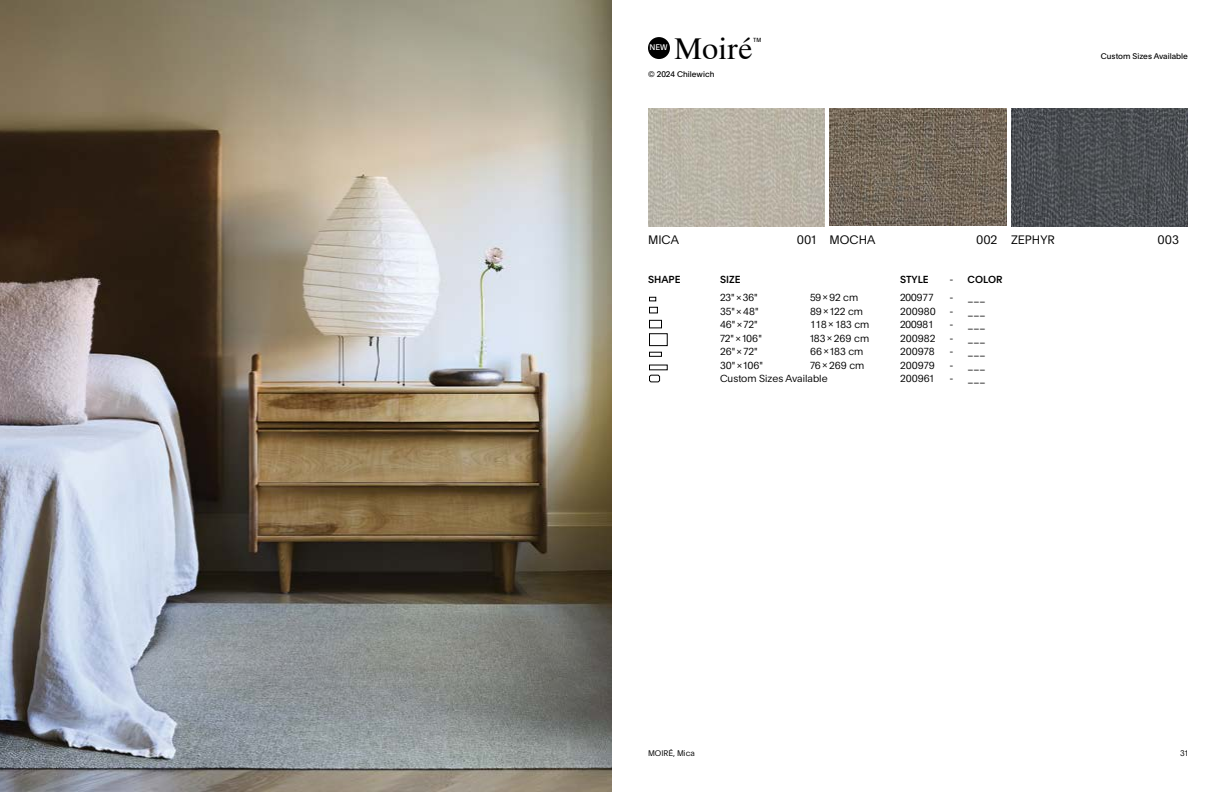
<style>
.page{position:relative;width:1224px;height:792px;background:#fff}
.page>*{position:absolute;margin:0;border:0;box-sizing:border-box;transform-origin:0 0}
.t1{font:30px "Dutch 801 BT";color:#000}
.t2{font:300 12px "Plain";color:#000}
.t3{font:300 10px "Plain";color:#000}
.t4{font:500 10px "Plain";color:#000}
.t5{font:8px "Plain";color:#000}
.t6{font:300 8px "Plain";color:#000}
.t7{font:8px "Plain";color:#fff}
.s1{font-weight:300}
</style>
<div class="page">
<img style="left:648px;top:108px;width:177px;height:118px">
<img style="left:1011px;top:108px;width:177px;height:118px">
<img style="left:830px;top:108px;width:176px;height:118px">
<img style="left:0;top:0;width:612px;height:792px">
<svg style="left:649px;top:297px;width:7px;height:4px"></svg>
<div style="left:649px;top:307px;width:9px;height:6px;border:1px solid #000"></div>
<div style="left:649px;top:320px;width:13px;height:8px;border:1px solid #000"></div>
<div style="left:649px;top:334px;width:18px;height:12px;border:1px solid #000"></div>
<div style="left:649px;top:352px;width:13px;height:5px;border:1px solid #000"></div>
<svg style="left:649px;top:375px;width:11px;height:7px"></svg>
<div style="left:648px;top:37px;width:22px;height:22px;background:#000;border-radius:50%"></div>
<p class="t7" style="left:650px;top:42px;width:20px">NEW</p>
<h1 class="t1" style="left:674px;top:30px;width:81px">Moiré</h1>
<p class="t3" style="left:753px;top:34px;width:10px">™</p>
<p class="t5" style="left:648px;top:68px;width:68px">© 2024 Chilewich</p>
<p class="t5" style="left:1101px;top:50px;width:89px">Custom Sizes Available</p>
<p class="t2" style="left:648px;top:231px;width:32px">MICA</p>
<p class="t2" style="left:797px;top:231px;width:80px">001 MOCHA</p>
<p class="t2" style="left:976px;top:231px;width:80px">002 ZEPHYR</p>
<p class="t2" style="left:1157px;top:231px;width:23px">003</p>
<p class="t4" style="left:648px;top:272px;width:34px">SHAPE</p>
<p class="t4" style="left:720px;top:272px;width:22px">SIZE</p>
<p class="t4" style="left:900px;top:272px;width:30px">STYLE</p>
<p class="t4" style="left:950px;top:272px;width:54px"><span class="s1">-</span> COLOR</p>
<p class="t3" style="left:720px;top:290px;width:39px">23" × 36"</p>
<p class="t3" style="left:810px;top:290px;width:50px">59 x 92 cm</p>
<p class="t3" style="left:900px;top:290px;width:35px">200977</p>
<p class="t3" style="left:950px;top:290px;width:38px">- ___</p>
<p class="t3" style="left:720px;top:304px;width:40px">35" × 48"</p>
<p class="t3" style="left:810px;top:304px;width:55px">89 x 122 cm</p>
<p class="t3" style="left:900px;top:304px;width:37px">200980</p>
<p class="t3" style="left:950px;top:304px;width:38px">- ___</p>
<p class="t3" style="left:720px;top:317px;width:39px">46" × 72"</p>
<p class="t3" style="left:810px;top:317px;width:61px">118 x 183 cm</p>
<p class="t3" style="left:900px;top:317px;width:35px">200981</p>
<p class="t3" style="left:950px;top:317px;width:38px">- ___</p>
<p class="t3" style="left:720px;top:331px;width:43px">72" × 106"</p>
<p class="t3" style="left:810px;top:331px;width:61px">183 x 269 cm</p>
<p class="t3" style="left:900px;top:331px;width:37px">200982</p>
<p class="t3" style="left:950px;top:331px;width:38px">- ___</p>
<p class="t3" style="left:720px;top:344px;width:39px">26" × 72"</p>
<p class="t3" style="left:810px;top:344px;width:55px">66 x 183 cm</p>
<p class="t3" style="left:900px;top:344px;width:36px">200978</p>
<p class="t3" style="left:950px;top:344px;width:38px">- ___</p>
<p class="t3" style="left:720px;top:358px;width:45px">30" × 106"</p>
<p class="t3" style="left:810px;top:358px;width:56px">76 x 269 cm</p>
<p class="t3" style="left:900px;top:358px;width:36px">200979</p>
<p class="t3" style="left:950px;top:358px;width:38px">- ___</p>
<p class="t3" style="left:720px;top:371px;width:109px">Custom Sizes Available</p>
<p class="t3" style="left:900px;top:371px;width:35px">200961</p>
<p class="t3" style="left:950px;top:371px;width:38px">- ___</p>
<p class="t6" style="left:648px;top:747px;width:48px">MOIRÉ, Mica</p>
<p class="t6" style="left:1180px;top:747px;width:9px">31</p>
</div>
